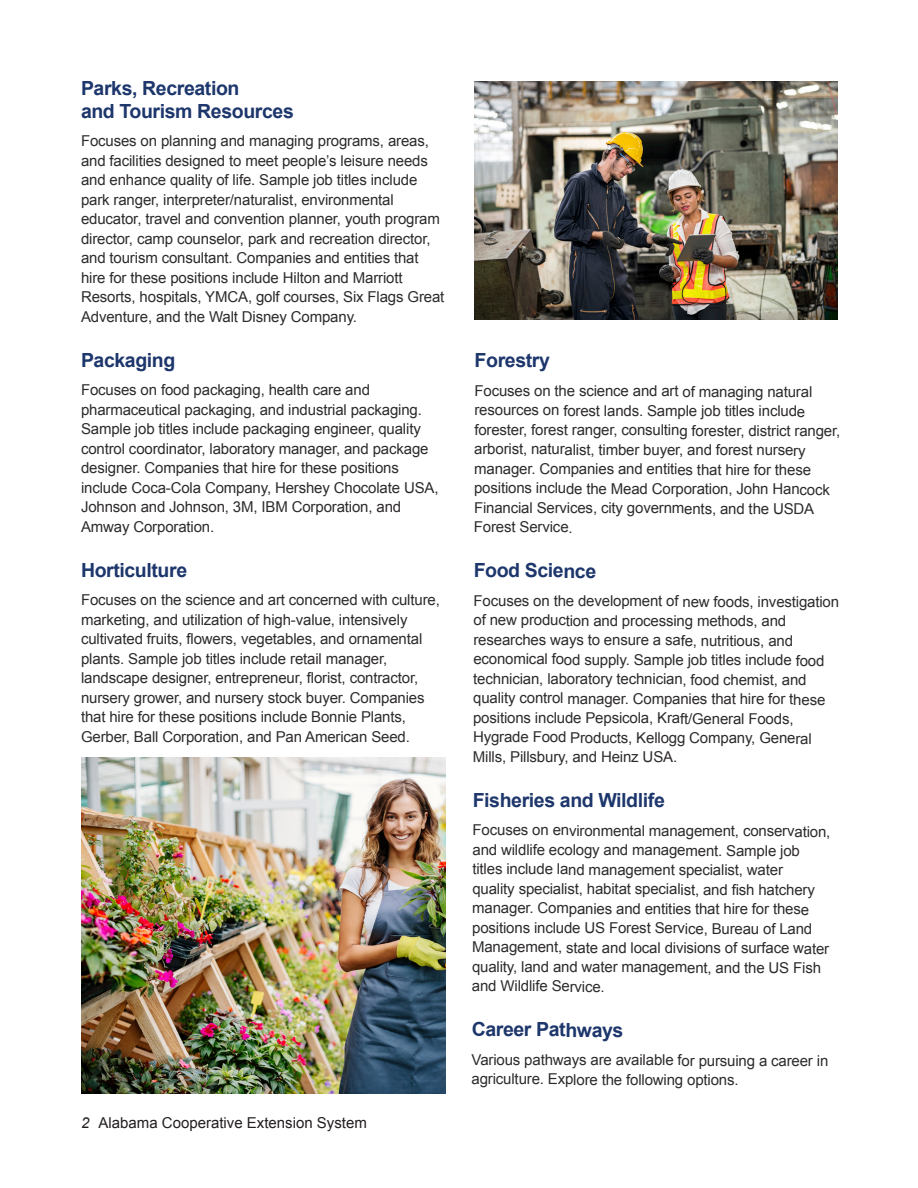
<style>
.page{position:relative;width:918px;height:1188px;background:#fff}
.page>*{position:absolute;margin:0;border:0;box-sizing:border-box;transform-origin:0 0}
.t1{font:700 19.5px/22.5px "Arial";letter-spacing:-.02em;color:#1d366c}
.t2{font:15px/19.5px "Arial";letter-spacing:-.01em;color:#2e2b2c}
.t3{font:15px "Arial";color:#231f20}
.s1{font-style:italic}
</style>
<div class="page">
<img style="left:81px;top:757px;width:365px;height:337px">
<img style="left:474px;top:81px;width:363px;height:239px">
<h1 class="t1" style="left:81px;top:78px;width:214px">Parks, Recreation<br>and Tourism Resources</h1>
<p class="t2" style="left:81px;top:131px;width:365px">Focuses on planning and managing programs, areas, and facilities designed to meet people’s leisure needs and enhance quality of life. Sample job titles include park ranger, interpreter/naturalist, environmental educator, travel and convention planner, youth program director, camp counselor, park and recreation director, and tourism consultant. Companies and entities that hire for these positions include Hilton and Marriott Resorts, hospitals, YMCA, golf courses, Six Flags Great Adventure, and the Walt Disney Company.</p>
<h1 class="t1" style="left:81px;top:349px;width:96px">Packaging</h1>
<p class="t2" style="left:81px;top:380px;width:359px">Focuses on food packaging, health care and pharmaceutical packaging, and industrial packaging.<br>Sample job titles include packaging engineer, quality control coordinator, laboratory manager, and package designer. Companies that hire for these positions include Coca-Cola Company, Hershey Chocolate USA, Johnson and Johnson, 3M, IBM Corporation, and Amway Corporation.</p>
<h1 class="t1" style="left:81px;top:559px;width:108px">Horticulture</h1>
<p class="t2" style="left:81px;top:590px;width:360px">Focuses on the science and art concerned with culture, marketing, and utilization of high-value, intensively cultivated fruits, flowers, vegetables, and ornamental plants. Sample job titles include retail manager, landscape designer, entrepreneur, florist, contractor, nursery grower, and nursery stock buyer. Companies that hire for these positions include Bonnie Plants, Gerber, Ball Corporation, and Pan American Seed.</p>
<p class="t3" style="left:81px;top:1113px;width:287px"><span class="s1">2</span> Alabama Cooperative Extension System</p>
<h1 class="t1" style="left:475px;top:350px;width:77px">Forestry</h1>
<p class="t2" style="left:474px;top:382px;width:368px">Focuses on the science and art of managing natural resources on forest lands. Sample job titles include forester, forest ranger, consulting forester, district ranger, arborist, naturalist, timber buyer, and forest nursery manager. Companies and entities that hire for these positions include the Mead Corporation, John Hancock Financial Services, city governments, and the USDA Forest Service.</p>
<h1 class="t1" style="left:474px;top:560px;width:124px">Food Science</h1>
<p class="t2" style="left:473px;top:592px;width:368px">Focuses on the development of new foods, investigation of new production and processing methods, and researches ways to ensure a safe, nutritious, and economical food supply. Sample job titles include food technician, laboratory technician, food chemist, and quality control manager. Companies that hire for these positions include Pepsicola, Kraft/General Foods, Hygrade Food Products, Kellogg Company, General Mills, Pillsbury, and Heinz USA.</p>
<h1 class="t1" style="left:473px;top:790px;width:194px">Fisheries and Wildlife</h1>
<p class="t2" style="left:472px;top:821px;width:360px">Focuses on environmental management, conservation, and wildlife ecology and management. Sample job titles include land management specialist, water<br>quality specialist, habitat specialist, and fish hatchery manager. Companies and entities that hire for these positions include US Forest Service, Bureau of Land Management, state and local divisions of surface water quality, land and water management, and the US Fish and Wildlife Service.</p>
<h1 class="t1" style="left:472px;top:1019px;width:153px">Career Pathways</h1>
<p class="t2" style="left:472px;top:1051px;width:358px">Various pathways are available for pursuing a career in agriculture. Explore the following options.</p>
</div>
